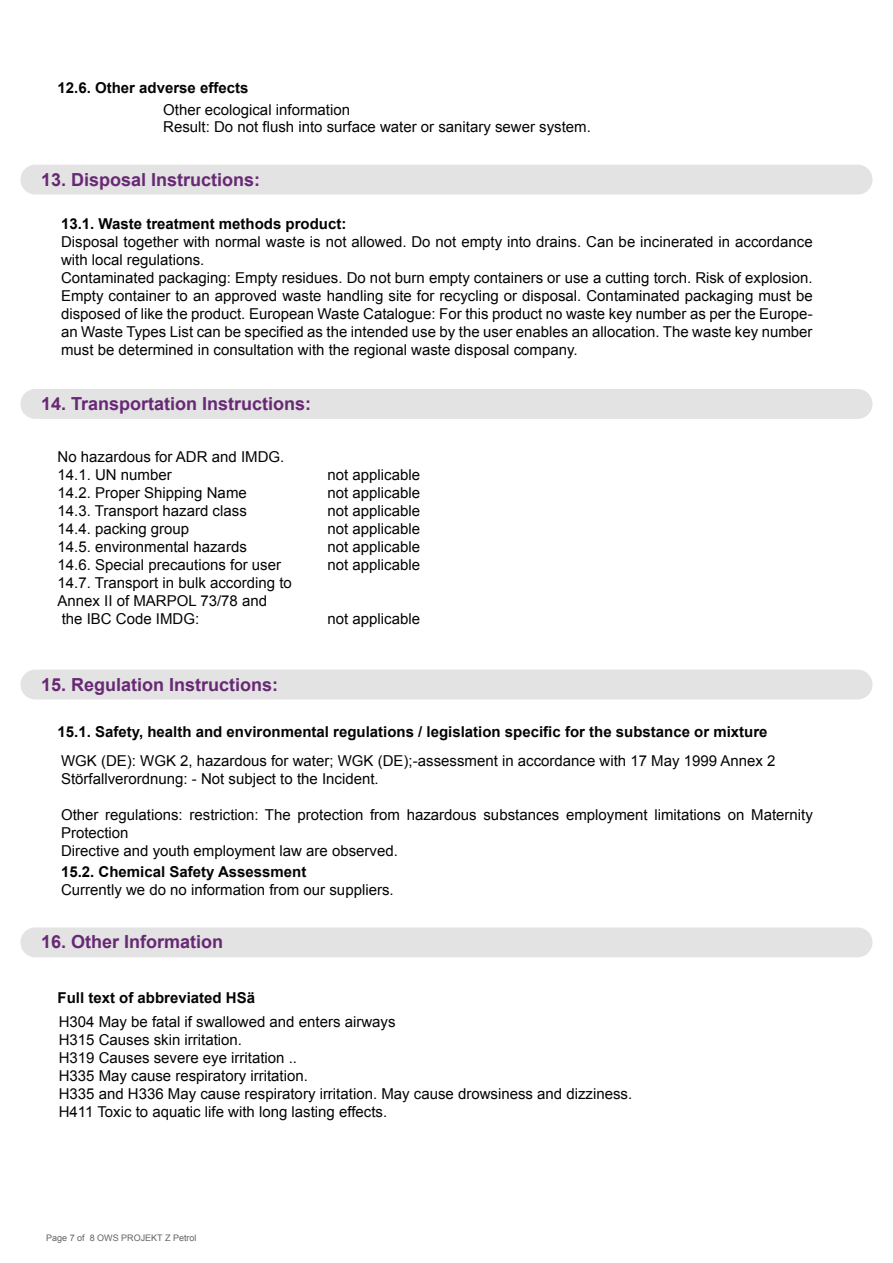
<style>
.page{position:relative;width:893px;height:1263px;background:#fff}
.page>*{position:absolute;margin:0;border:0;box-sizing:border-box;transform-origin:0 0}
.t1{font:700 18px "Arial";color:#682875}
.t2{font:15px/18px "Arial";color:#040503}
.t3{font:700 15px "Arial";color:#040503}
.t4{font:9px "Arial";color:#636263}
</style>
<div class="page">
<div style="left:20px;top:165px;width:852px;height:30px;background:#e2e3e2;border-radius:15px"></div>
<div style="left:20px;top:389px;width:852px;height:30px;background:#e2e3e2;border-radius:15px"></div>
<div style="left:20px;top:670px;width:852px;height:29px;background:#e2e3e2;border-radius:15px"></div>
<div style="left:20px;top:927px;width:852px;height:30px;background:#e2e3e2;border-radius:15px"></div>
<p class="t3" style="left:58px;top:77px;width:192px">12.6. Other adverse effects</p>
<p class="t2" style="left:163px;top:102px;width:429px;line-height:16.5px">Other ecological information<br>Result: Do not flush into surface water or sanitary sewer system.</p>
<p class="t1" style="left:41px;top:167px;width:221px">13. Disposal Instructions:</p>
<p class="t3" style="left:61px;top:214px;width:287px">13.1. Waste treatment methods product:</p>
<p class="t2" style="left:61px;top:233px;width:753px">Disposal together with normal waste is not allowed. Do not empty into drains. Can be incinerated in accordance with local regulations.<br>Contaminated packaging: Empty residues. Do not burn empty containers or use a cutting torch. Risk of explosion.<br>Empty container to an approved waste handling site for recycling or disposal. Contaminated packaging must be disposed of like the product. European Waste Catalogue: For this product no waste key number as per the Europe&shy;an Waste Types List can be specified as the intended use by the user enables an allocation. The waste key number must be determined in consultation with the regional waste disposal company.</p>
<p class="t1" style="left:41px;top:392px;width:272px">14. Transportation Instructions:</p>
<p class="t2" style="left:58px;top:448px;width:228px">No hazardous for ADR and IMDG.<br>14.1. UN number</p>
<p class="t2" style="left:328px;top:466px;width:94px">not applicable</p>
<p class="t2" style="left:58px;top:484px;width:191px">14.2. Proper Shipping Name</p>
<p class="t2" style="left:328px;top:484px;width:94px">not applicable</p>
<p class="t2" style="left:58px;top:502px;width:191px">14.3. Transport hazard class</p>
<p class="t2" style="left:328px;top:502px;width:94px">not applicable</p>
<p class="t2" style="left:58px;top:520px;width:133px">14.4. packing group</p>
<p class="t2" style="left:328px;top:520px;width:94px">not applicable</p>
<p class="t2" style="left:58px;top:538px;width:191px">14.5. environmental hazards</p>
<p class="t2" style="left:328px;top:538px;width:94px">not applicable</p>
<p class="t2" style="left:58px;top:556px;width:225px">14.6. Special precautions for user</p>
<p class="t2" style="left:328px;top:556px;width:94px">not applicable</p>
<p class="t2" style="left:58px;top:574px;width:236px">14.7. Transport in bulk according to<br>Annex II of MARPOL 73/78 and<br>the IBC Code IMDG:</p>
<p class="t2" style="left:328px;top:610px;width:94px">not applicable</p>
<p class="t1" style="left:41px;top:672px;width:239px">15. Regulation Instructions:</p>
<p class="t3" style="left:58px;top:722px;width:711px">15.1. Safety, health and environmental regulations / legislation specific for the substance or mixture</p>
<p class="t2" style="left:61px;top:752px;width:716px">WGK (DE): WGK 2, hazardous for water; WGK (DE);-assessment in accordance with 17 May 1999 Annex 2<br>Störfallverordnung: - Not subject to the Incident.</p>
<p class="t2" style="left:61px;top:806px;width:753px">Other regulations: restriction: The protection from hazardous substances employment limitations on Maternity<br>Protection<br>Directive and youth employment law are observed.</p>
<p class="t3" style="left:61px;top:862px;width:247px">15.2. Chemical Safety Assessment</p>
<p class="t2" style="left:61px;top:881px;width:334px">Currently we do no information from our suppliers.</p>
<p class="t1" style="left:41px;top:930px;width:184px">16. Other Information</p>
<p class="t3" style="left:58px;top:988px;width:199px">Full text of abbreviated HSä</p>
<p class="t2" style="left:59px;top:1013px;width:575px">H304 May be fatal if swallowed and enters airways<br>H315 Causes skin irritation.<br>H319 Causes severe eye irritation ..<br>H335 May cause respiratory irritation.<br>H335 and H336 May cause respiratory irritation. May cause drowsiness and dizziness.<br>H411 Toxic to aquatic life with long lasting effects.</p>
<p class="t4" style="left:46px;top:1232px;width:152px">Page 7 of 8 OWS PROJEKT Z Petrol</p>
</div>
